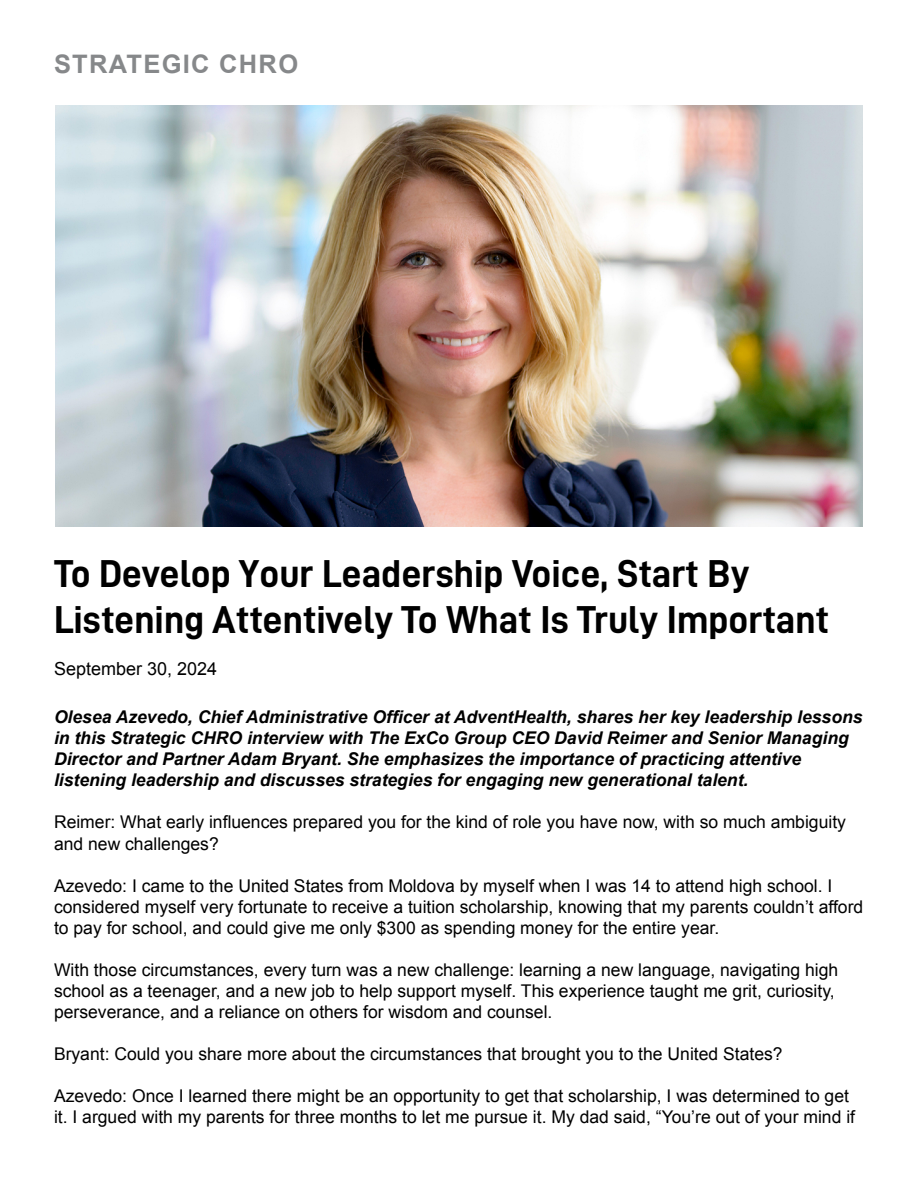
<style>
.page{position:relative;width:918px;height:1188px;background:#fff}
.page>*{position:absolute;margin:0;border:0;box-sizing:border-box;transform-origin:0 0}
.t1{font:39px/46.8px "D DIN Bold";color:#000}
.t2{font:700 25.5px "Arial";letter-spacing:.05em;color:#86888a}
.t3{font:18px "Arial";color:#000}
.t4{font:17.55px/21px "Arial";color:#000}
.t5{font:italic 700 17.55px/21px "Arial";color:#000}
</style>
<div class="page">
<img style="left:55px;top:106px;width:808px;height:420px">
<h2 class="t2" style="left:54px;top:48px;width:246px">STRATEGIC CHRO</h2>
<h1 class="t1" style="left:54px;top:549px;width:777px">To Develop Your Leadership Voice, Start By<br>Listening Attentively To What Is Truly Important</h1>
<p class="t3" style="left:54px;top:657px;width:165px">September 30, 2024</p>
<p class="t5" style="left:54px;top:707px;width:810px">Olesea Azevedo, Chief Administrative Officer at AdventHealth, shares her key leadership lessons in this Strategic CHRO interview with The ExCo Group CEO David Reimer and Senior Managing Director and Partner Adam Bryant. She emphasizes the importance of practicing attentive listening leadership and discusses strategies for engaging new generational talent.</p>
<p class="t4" style="left:54px;top:812px;width:794px">Reimer: What early influences prepared you for the kind of role you have now, with so much ambiguity and new challenges?</p>
<p class="t4" style="left:54px;top:875px;width:811px">Azevedo: I came to the United States from Moldova by myself when I was 14 to attend high school. I considered myself very fortunate to receive a tuition scholarship, knowing that my parents couldn’t afford to pay for school, and could give me only $300 as spending money for the entire year.</p>
<p class="t4" style="left:54px;top:959px;width:786px">With those circumstances, every turn was a new challenge: learning a new language, navigating high school as a teenager, and a new job to help support myself. This experience taught me grit, curiosity, perseverance, and a reliance on others for wisdom and counsel.</p>
<p class="t4" style="left:54px;top:1044px;width:730px">Bryant: Could you share more about the circumstances that brought you to the United States?</p>
<p class="t4" style="left:54px;top:1086px;width:803px">Azevedo: Once I learned there might be an opportunity to get that scholarship, I was determined to get it. I argued with my parents for three months to let me pursue it. My dad said, “You’re out of your mind if</p>
</div>
